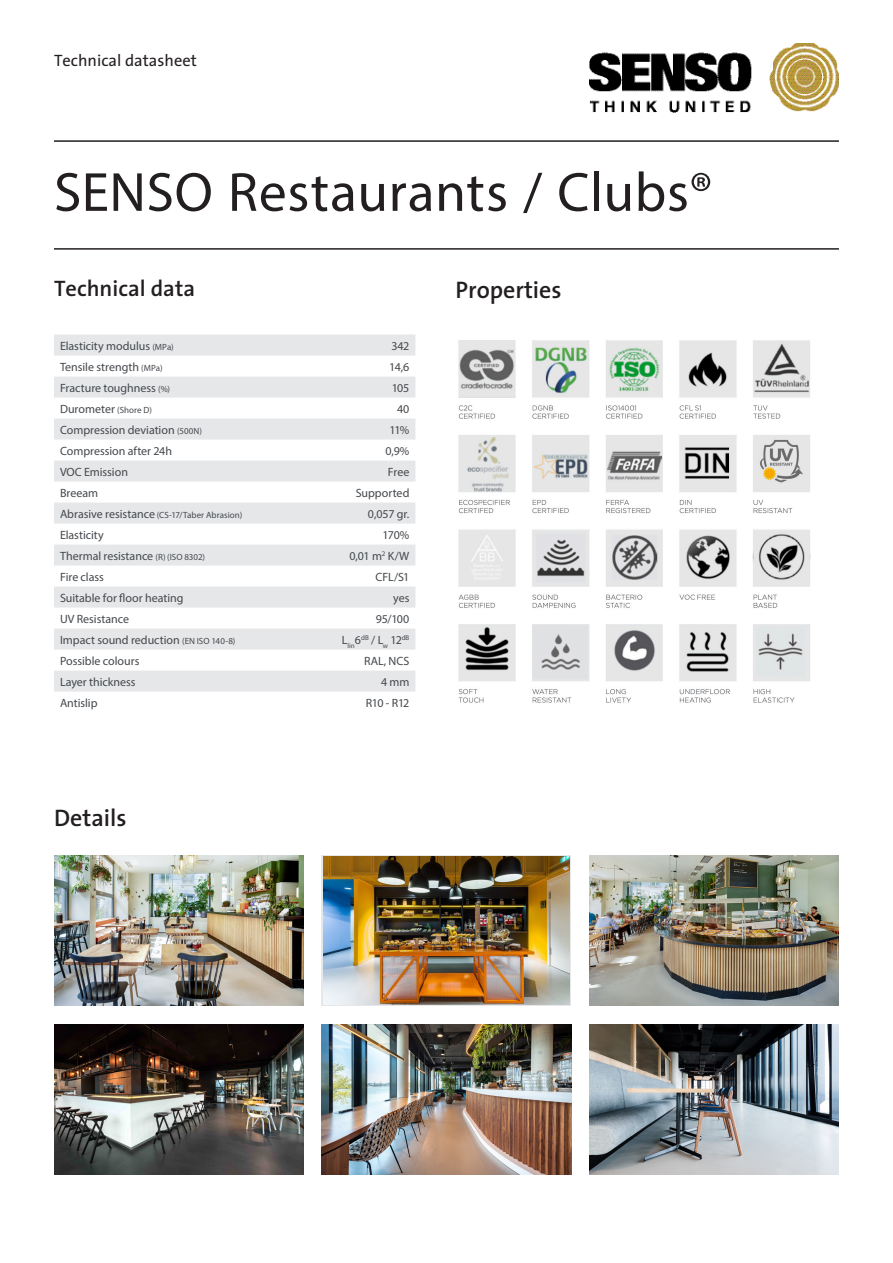
<style>
.page{position:relative;width:893px;height:1263px;background:#fff}
.page>*{position:absolute;margin:0;border:0;box-sizing:border-box;transform-origin:0 0}
.t1{font:55.5px "Myriad Pro";letter-spacing:.01em;color:#231f20}
.t2{font:600 24px "The Sans";color:#231f20}
.t3{font:600 22.5px "The Sans";color:#231f20}
.t4{font:16.5px "The Sans";color:#231f20}
.t5{font:12px "Myriad Pro";letter-spacing:-.005em;color:#44484c}
.t6{font:9px "Myriad Pro";letter-spacing:.01em;color:#44484c}
.t7{font:7.05px "Myriad Pro";letter-spacing:.005em;color:#44484c}
.s1{font-size:9px}
.s2{font-size:12px}
</style>
<div class="page">
<svg style="left:54px;top:334px;width:361px;height:357px;fill:#e6e7e9"></svg>
<img style="left:54px;top:856px;width:250px;height:150px">
<img style="left:54px;top:1025px;width:250px;height:150px">
<svg style="left:322px;top:856px;width:249px;height:150px"></svg>
<img style="left:323px;top:857px;width:247px;height:148px">
<img style="left:322px;top:1025px;width:249px;height:150px">
<img style="left:589px;top:856px;width:250px;height:150px">
<img style="left:589px;top:1025px;width:250px;height:150px">
<img style="left:589px;top:43px;width:250px;height:70px">
<hr style="left:54px;top:140px;width:785px;height:2px;background:#231f20">
<hr style="left:54px;top:248px;width:785px;height:2px;background:#231f20">
<img style="left:458px;top:340px;width:353px;height:363px">
<p class="t4" style="left:54px;top:47px;width:144px">Technical datasheet</p>
<p class="t1" style="left:54px;top:158px;width:660px">SENSO Restaurants / Clubs®</p>
<p class="t3" style="left:54px;top:270px;width:143px">Technical data</p>
<p class="t2" style="left:455px;top:269px;width:108px">Properties</p>
<p class="t5" style="left:60px;top:338px;width:115px">Elasticity modulus <span class="s1">(MPa)</span></p>
<p class="t5" style="left:391px;top:338px;width:20px">342</p>
<p class="t5" style="left:60px;top:359px;width:104px">Tensile strength <span class="s1">(MPa)</span></p>
<p class="t5" style="left:389px;top:359px;width:22px">14,6</p>
<p class="t5" style="left:60px;top:380px;width:112px">Fracture toughness <span class="s1">(%)</span></p>
<p class="t5" style="left:392px;top:380px;width:19px">105</p>
<p class="t5" style="left:60px;top:401px;width:93px">Durometer <span class="s1">(Shore D)</span></p>
<p class="t5" style="left:397px;top:401px;width:14px">40</p>
<p class="t5" style="left:60px;top:422px;width:144px">Compression deviation <span class="s1">(500N)</span></p>
<p class="t5" style="left:390px;top:422px;width:21px">11%</p>
<p class="t5" style="left:60px;top:443px;width:114px">Compression after 24h</p>
<p class="t5" style="left:385px;top:443px;width:26px">0,9%</p>
<p class="t5" style="left:60px;top:464px;width:70px">VOC Emission</p>
<p class="t5" style="left:388px;top:464px;width:23px">Free</p>
<p class="t5" style="left:60px;top:485px;width:40px">Breeam</p>
<p class="t5" style="left:356px;top:485px;width:55px">Supported</p>
<p class="t6" style="left:60px;top:509px;width:184px"><span class="s2">Abrasive resistance</span> (CS-17/Taber Abrasion)</p>
<p class="t5" style="left:368px;top:506px;width:43px">0,057 gr.</p>
<p class="t5" style="left:60px;top:527px;width:45px">Elasticity</p>
<p class="t5" style="left:383px;top:527px;width:28px">170%</p>
<p class="t5" style="left:60px;top:548px;width:147px">Thermal resistance <span class="s1">(R) (ISO 8302)</span></p>
<p class="t5" style="left:349px;top:548px;width:62px">0,01 m<sup>2</sup> K/W</p>
<p class="t5" style="left:60px;top:569px;width:45px">Fire class</p>
<p class="t5" style="left:376px;top:569px;width:35px">CFL/S1</p>
<p class="t5" style="left:60px;top:590px;width:125px">Suitable for floor heating</p>
<p class="t5" style="left:393px;top:590px;width:18px">yes</p>
<p class="t5" style="left:60px;top:611px;width:71px">UV Resistance</p>
<p class="t5" style="left:376px;top:611px;width:35px">95/100</p>
<p class="t5" style="left:60px;top:632px;width:177px">Impact sound reduction <span class="s1">(EN ISO 140-8)</span></p>
<p class="t7" style="left:342px;top:637px;width:69px"><span class="s2">L</span>lin<span class="s2">6</span>dB <span class="s2">/ L</span>w <span class="s2">12</span>dB</p>
<p class="t5" style="left:60px;top:653px;width:81px">Possible colours</p>
<p class="t5" style="left:364px;top:653px;width:47px">RAL, NCS</p>
<p class="t5" style="left:60px;top:674px;width:77px">Layer thickness</p>
<p class="t5" style="left:381px;top:674px;width:30px">4 mm</p>
<p class="t5" style="left:60px;top:695px;width:39px">Antislip</p>
<p class="t5" style="left:366px;top:695px;width:45px">R10 - R12</p>
<p class="t2" style="left:54px;top:798px;width:74px">Details</p>
</div>
